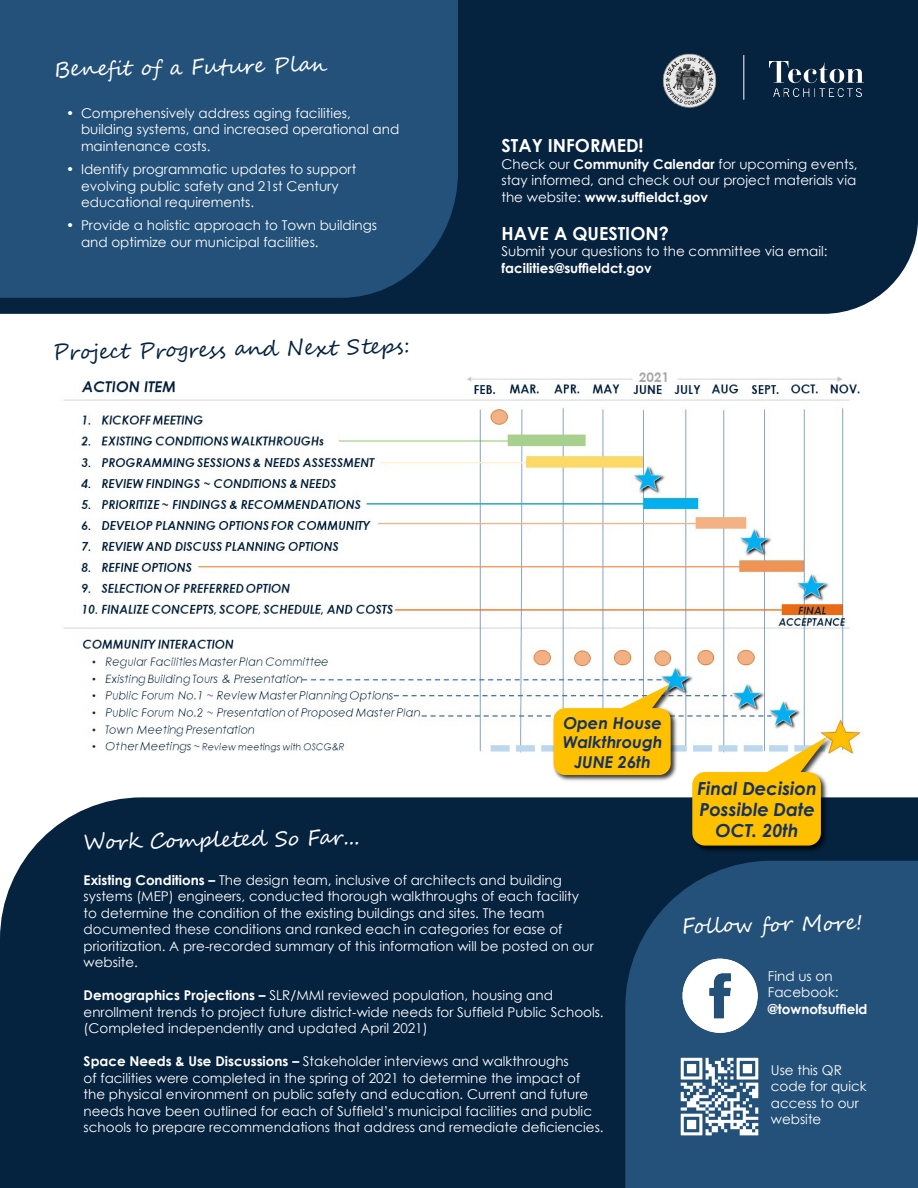
<style>
.page{position:relative;width:918px;height:1188px;background:#fff}
.page>*{position:absolute;margin:0;border:0;box-sizing:border-box;transform-origin:0 0}
.t1{font:21px "Segoe Script";color:#fff}
.t2{font:21px "Segoe Script";color:#05223f}
.t3{font:italic 700 18px/21.3px "Century Gothic";color:#153261;text-align:center}
.Small_text{font:700 18px "Century Gothic";color:#fff}
.Medium_text{font:700 18px "Century Gothic";color:#fff}
.t4{font:italic 700 16.35px/19.4px "Century Gothic";color:#153261;text-align:center}
.Small_text-2{font:13.5px/16.5px "Century Gothic";color:#fff}
.s1{font-weight:700}
</style>
<div class="page">
<div style="left:0;top:0;width:918px;height:314px;background:#05223f"></div>
<div style="left:0;top:797px;width:918px;height:391px;background:#05223f"></div>
<div style="left:625px;top:861px;width:293px;height:327px;background:#245179"></div>
<img style="left:63px;top:372px;width:801px;height:382px">
<img style="left:551px;top:682px;width:128px;height:99px">
<svg style="left:553px;top:682px;width:119px;height:94px"></svg>
<img style="left:689px;top:733px;width:148px;height:122px">
<svg style="left:692px;top:733px;width:139px;height:113px"></svg>
<img style="left:672px;top:1049px;width:96px;height:96px">
<img style="left:682px;top:958px;width:76px;height:76px">
<div style="left:0;top:0;width:458px;height:298px;background:#245179"></div>
<hr style="left:743px;top:55px;width:1px;height:45px;background:#fff">
<img style="left:770px;top:61px;width:93px;height:36px">
<img style="left:662px;top:53px;width:55px;height:54px">
<p class="t1" style="left:54px;top:52px;width:275px;rotate:-1deg">Benefi t of a Future Plan</p>
<p class="Small_text-2" style="left:81px;top:105px;width:320px;text-indent:-15px">• Comprehensively address aging facilities, building systems, and increased operational and maintenance costs.</p>
<p class="Small_text-2" style="left:81px;top:161px;width:277px;text-indent:-15px">• Identify programmatic updates to support evolving public safety and 21st Century educational requirements.</p>
<p class="Small_text-2" style="left:81px;top:217px;width:298px;text-indent:-15px">• Provide a holistic approach to Town buildings and optimize our municipal facilities.</p>
<p class="t2" style="left:52px;top:335px;width:359px;rotate:-1deg">Project Progress and Next Steps:</p>
<p class="Medium_text" style="left:501px;top:132px;width:144px">STAY INFORMED!</p>
<p class="Small_text-2" style="left:501px;top:155px;width:358px;text-align:justify">Check our <span class="s1">Community Calendar</span> for upcoming events, stay informed, and check out our project materials via the website: <span class="s1">www.suffieldct.gov</span></p>
<p class="Small_text" style="left:501px;top:220px;width:169px">HAVE A QUESTION?</p>
<p class="Small_text-2" style="left:501px;top:243px;width:328px">Submit your questions to the committee via email: <span class="s1">facilities@suffieldct.gov</span></p>
<p class="t1" style="left:83px;top:825px;width:277px;rotate:-1deg">Work Completed So Far...</p>
<p class="t4" style="left:563px;top:712px;width:101px">Open House<br>Walkthrough<br>JUNE 26th</p>
<p class="t3" style="left:697px;top:777px;width:121px">Final Decision<br>Possible Date<br>OCT. 20th</p>
<p class="Small_text-2" style="left:84px;top:871px;width:512px"><span class="s1">Existing Conditions –</span> The design team, inclusive of architects and building systems (MEP) engineers, conducted thorough walkthroughs of each facility to determine the condition of the existing buildings and sites. The team documented these conditions and ranked each in categories for ease of prioritization. A pre-recorded summary of this information will be posted on our website.</p>
<p class="Small_text-2" style="left:84px;top:987px;width:522px"><span class="s1">Demographics Projections –</span> SLR/MMI reviewed population, housing and enrollment trends to project future district-wide needs for Suffield Public Schools. (Completed independently and updated April 2021)</p>
<p class="Small_text-2" style="left:84px;top:1053px;width:522px"><span class="s1">Space Needs &amp; Use Discussions –</span> Stakeholder interviews and walkthroughs<br>of facilities were completed in the spring of 2021 to determine the impact of the physical environment on public safety and education. Current and future needs have been outlined for each of Suffield’s municipal facilities and public schools to prepare recommendations that address and remediate deficiencies.</p>
<p class="t1" style="left:682px;top:909px;width:182px;rotate:-1deg">Follow for More!</p>
<p class="Small_text-2" style="left:768px;top:967px;width:101px">Find us on<br>Facebook: <span class="s1">@townofsuffield</span></p>
<p class="Small_text-2" style="left:771px;top:1062px;width:97px">Use this QR code for quick access to our website</p>
</div>
